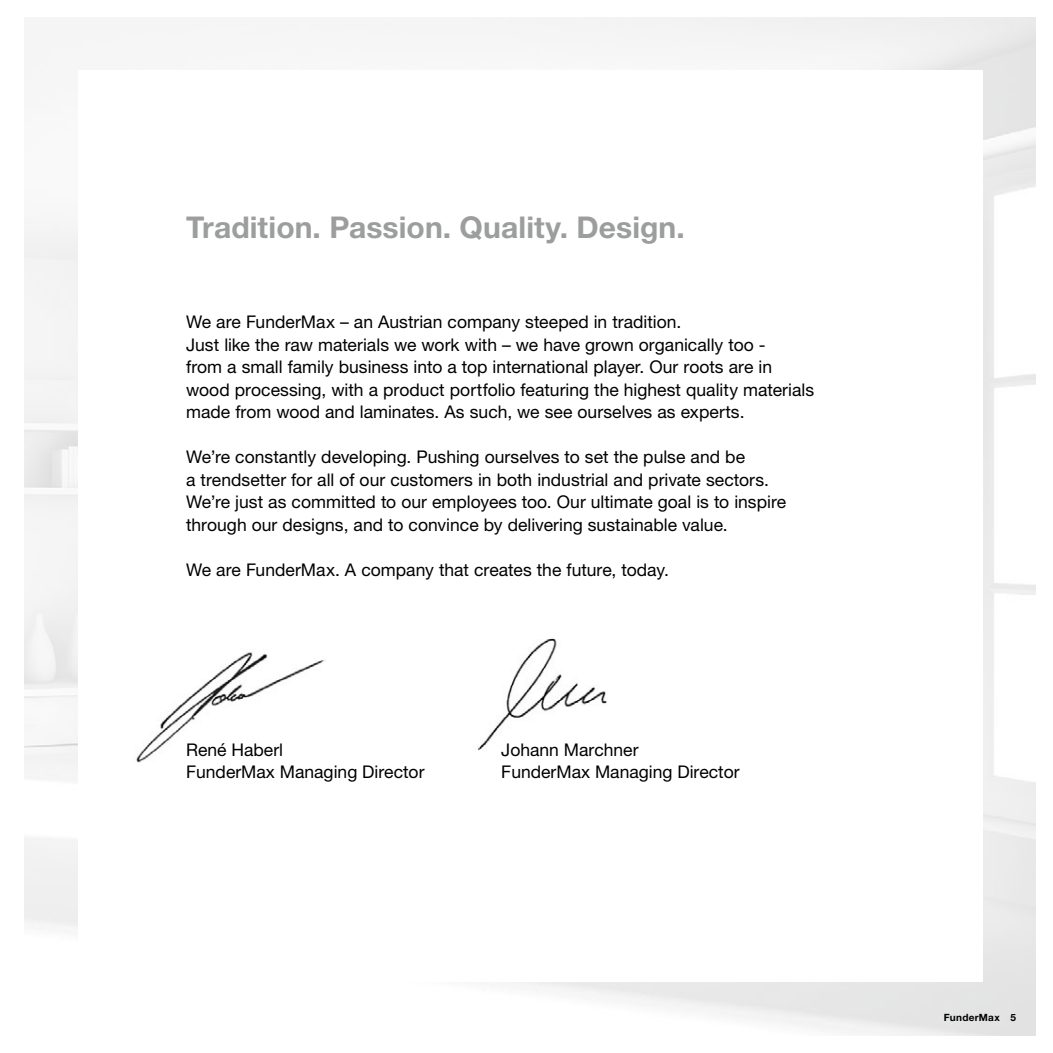
<style>
.page{position:relative;width:1053px;height:1053px;background:#fff}
.page>*{position:absolute;margin:0;border:0;box-sizing:border-box;transform-origin:0 0}
.t1{font:700 30px "Helvetica Neue LT Pro";color:#9c9d9d}
.t2{font:17.5px/22.5px "Helvetica Neue LT Pro";color:#000}
.t3{font:700 10px "Helvetica Neue LT Pro";letter-spacing:.03em;color:#000}
</style>
<div class="page">
<img style="left:136px;top:652px;width:189px;height:111px">
<img style="left:477px;top:638px;width:130px;height:113px">
<h1 class="t1" style="left:186px;top:208px;width:500px">Tradition. Passion. Quality. Design.</h1>
<p class="t2" style="left:186px;top:310px;width:629px">We are FunderMax – an Austrian company steeped in tradition.<br>Just like the raw materials we work with – we have grown organically too -<br>from a small family business into a top international player. Our roots are in wood processing, with a product portfolio featuring the highest quality materials made from wood and laminates. As such, we see ourselves as experts.</p>
<p class="t2" style="left:186px;top:445px;width:601px">We’re constantly developing. Pushing ourselves to set the pulse and be<br>a trendsetter for all of our customers in both industrial and private sectors.<br>We’re just as committed to our employees too. Our ultimate goal is to inspire through our designs, and to convince by delivering sustainable value.</p>
<p class="t2" style="left:186px;top:558px;width:484px">We are FunderMax. A company that creates the future, today.</p>
<p class="t2" style="left:186px;top:738px;width:98px">René Haberl</p>
<p class="t2" style="left:501px;top:738px;width:139px">Johann Marchner</p>
<p class="t2" style="left:186px;top:760px;width:240px">FunderMax Managing Director</p>
<p class="t2" style="left:501px;top:760px;width:240px">FunderMax Managing Director</p>
<p class="t3" style="left:943px;top:1011px;width:73px">FunderMax 5</p>
</div>
